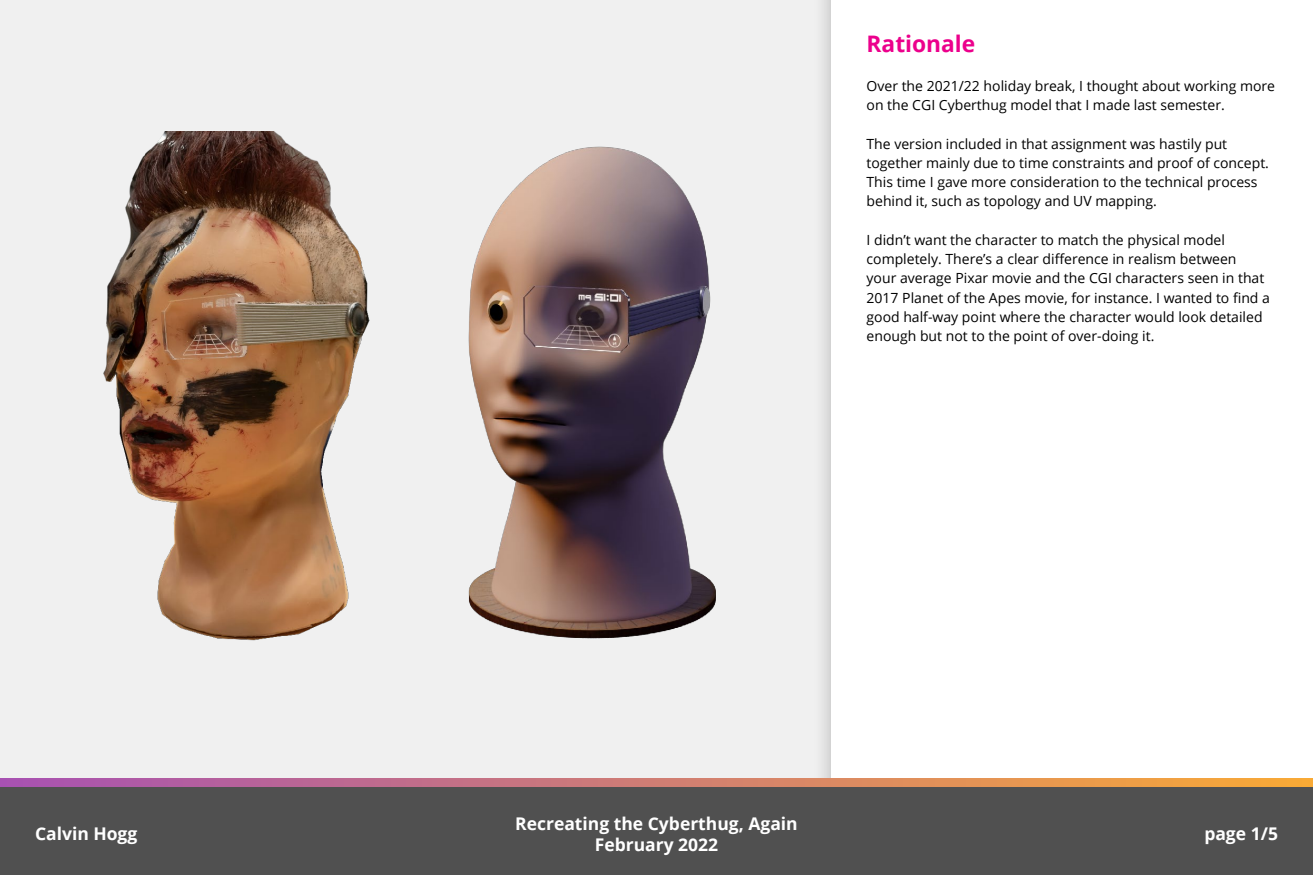
<style>
.page{position:relative;width:1313px;height:875px;background:#fff}
.page>*{position:absolute;margin:0;border:0;box-sizing:border-box;transform-origin:0 0}
.t1{font:700 22.75px "Open Sans";color:#ec008c}
.t2{font:700 17.5px/21px "Open Sans";color:#fff;text-align:center}
.Custom_style{font:14px/19.2px "Open Sans";color:#000}
</style>
<div class="page">
<div style="left:0;top:0;width:812px;height:779px;background:#f0f0f0"></div>
<div style="left:812px;top:0;width:500px;height:875px;background:#e5e5e5"></div>
<div style="left:831px;top:0;width:481px;height:875px;background:#fff"></div>
<svg style="left:0;top:779px;width:1312px;height:9px"></svg>
<div style="left:0;top:788px;width:1312px;height:87px;background:#505050"></div>
<img style="left:441px;top:131px;width:293px;height:516px">
<img style="left:76px;top:131px;width:315px;height:516px">
<p class="t1" style="left:866px;top:28px;width:110px">Rationale</p>
<p class="Custom_style" style="left:866px;top:76px;width:410px">Over the 2021/22 holiday break, I thought about working more on the CGI Cyberthug model that I made last semester.</p>
<p class="Custom_style" style="left:866px;top:134px;width:404px">The version included in that assignment was hastily put together mainly due to time constraints and proof of concept.<br>This time I gave more consideration to the technical process behind it, such as topology and UV mapping.</p>
<p class="Custom_style" style="left:866px;top:230px;width:405px">I didn’t want the character to match the physical model completely. There’s a clear difference in realism between<br>your average Pixar movie and the CGI characters seen in that 2017 Planet of the Apes movie, for instance. I wanted to find a good half-way point where the character would look detailed enough but not to the point of over-doing it.</p>
<p class="t2" style="left:515px;top:812px;width:284px">Recreating the Cyberthug, Again<br>February 2022</p>
<p class="t2" style="left:35px;top:823px;width:104px">Calvin Hogg</p>
<p class="t2" style="left:1204px;top:823px;width:75px">page 1/5</p>
</div>
